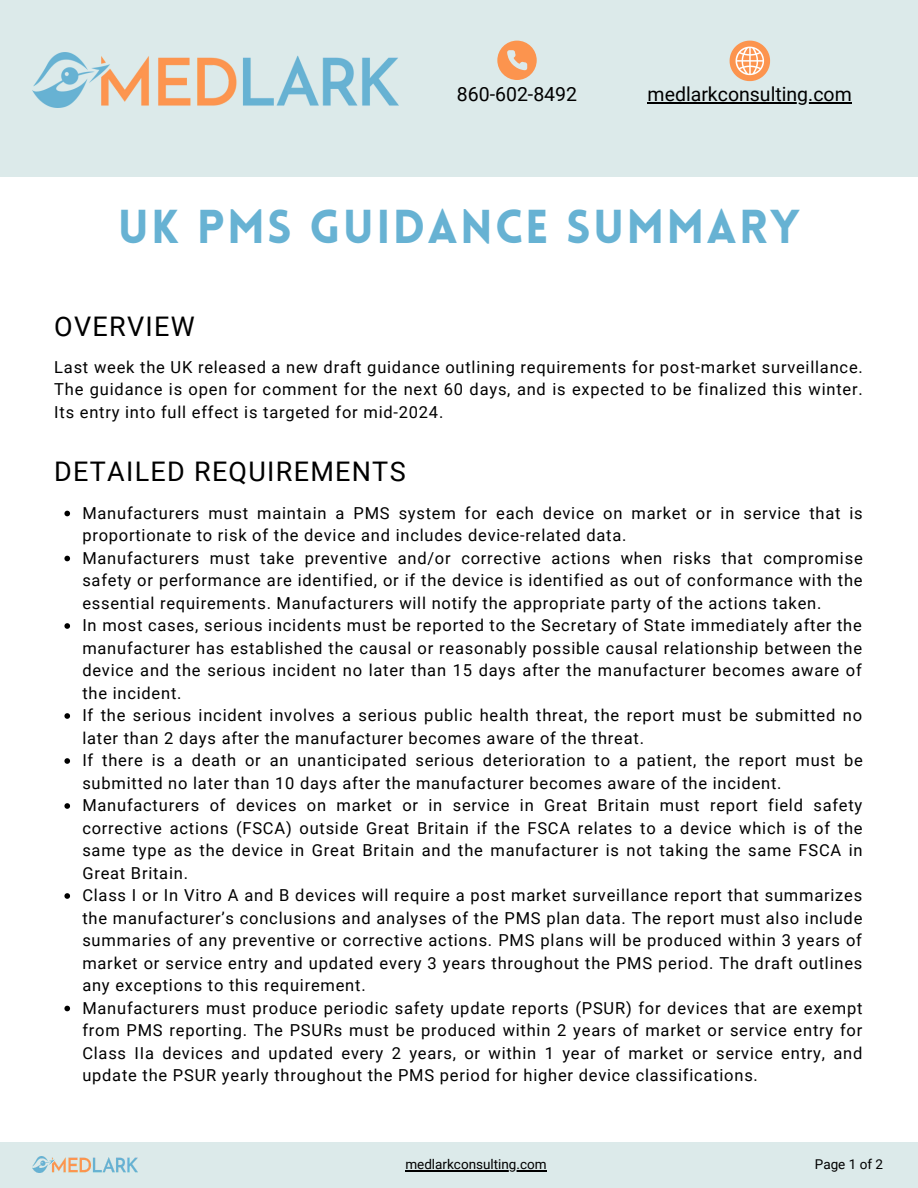
<style>
.page{position:relative;width:918px;height:1188px;background:#fff}
.page>*{position:absolute;margin:0;border:0;box-sizing:border-box;transform-origin:0 0}
.t1{font:900 46.5px "Lovelo";letter-spacing:.045em;color:#67b2d3}
.t2{font:27px "Roboto";letter-spacing:.045em;color:#000}
.t3{font:19.5px "Roboto";color:#000}
.t4{font:16.5px/22.5px "Roboto";letter-spacing:.05em;color:#000;text-align:justify}
.t5{font:13.5px "Roboto";color:#000}
</style>
<div class="page">
<div style="left:0;top:0;width:918px;height:177px;background:#dceaea"></div>
<img style="left:32px;top:52px;width:366px;height:56px">
<svg style="left:64px;top:511px;width:6px;height:5px"></svg>
<svg style="left:64px;top:556px;width:6px;height:5px"></svg>
<svg style="left:64px;top:623px;width:6px;height:6px"></svg>
<svg style="left:64px;top:713px;width:6px;height:6px"></svg>
<svg style="left:64px;top:758px;width:6px;height:6px"></svg>
<svg style="left:64px;top:803px;width:6px;height:6px"></svg>
<svg style="left:64px;top:893px;width:6px;height:6px"></svg>
<svg style="left:64px;top:1006px;width:6px;height:5px"></svg>
<svg style="left:497px;top:41px;width:40px;height:39px"></svg>
<svg style="left:730px;top:41px;width:40px;height:40px"></svg>
<hr style="left:648px;top:102px;width:204px;height:1px;background:#000">
<div style="left:0;top:1142px;width:918px;height:46px;background:#dceaea"></div>
<hr style="left:405px;top:1170px;width:142px;height:1px;background:#000">
<img style="left:32px;top:1157px;width:105px;height:16px">
<p class="t3" style="left:457px;top:83px;width:122px">860-602-8492</p>
<p class="t3" style="left:648px;top:83px;width:206px">medlarkconsulting.com</p>
<p class="t1" style="left:118px;top:208px;width:684px">UK PMS GUIDANCE SUMMARY</p>
<p class="t2" style="left:54px;top:311px;width:142px">OVERVIEW</p>
<p class="t4" style="left:54px;top:356px;width:810px">Last week the UK released a new draft guidance outlining requirements for post-market surveillance.<br>The guidance is open for comment for the next 60 days, and is expected to be finalized this winter.<br>Its entry into full effect is targeted for mid-2024.</p>
<p class="t2" style="left:54px;top:456px;width:353px">DETAILED REQUIREMENTS</p>
<p class="t4" style="left:82px;top:502px;width:782px">Manufacturers must maintain a PMS system for each device on market or in service that is proportionate to risk of the device and includes device-related data.</p>
<p class="t4" style="left:82px;top:547px;width:782px">Manufacturers must take preventive and/or corrective actions when risks that compromise safety or performance are identified, or if the device is identified as out of conformance with the essential requirements. Manufacturers will notify the appropriate party of the actions taken.</p>
<p class="t4" style="left:82px;top:614px;width:781px">In most cases, serious incidents must be reported to the Secretary of State immediately after the manufacturer has established the causal or reasonably possible causal relationship between the device and the serious incident no later than 15 days after the manufacturer becomes aware of the incident.</p>
<p class="t4" style="left:82px;top:704px;width:781px">If the serious incident involves a serious public health threat, the report must be submitted no later than 2 days after the manufacturer becomes aware of the threat.</p>
<p class="t4" style="left:82px;top:749px;width:782px">If there is a death or an unanticipated serious deterioration to a patient, the report must be submitted no later than 10 days after the manufacturer becomes aware of the incident.</p>
<p class="t4" style="left:82px;top:794px;width:782px">Manufacturers of devices on market or in service in Great Britain must report field safety corrective actions (FSCA) outside Great Britain if the FSCA relates to a device which is of the same type as the device in Great Britain and the manufacturer is not taking the same FSCA in Great Britain.</p>
<p class="t4" style="left:82px;top:884px;width:782px">Class I or In Vitro A and B devices will require a post market surveillance report that summarizes the manufacturer’s conclusions and analyses of the PMS plan data. The report must also include summaries of any preventive or corrective actions. PMS plans will be produced within 3 years of market or service entry and updated every 3 years throughout the PMS period. The draft outlines any exceptions to this requirement.</p>
<p class="t4" style="left:82px;top:997px;width:782px">Manufacturers must produce periodic safety update reports (PSUR) for devices that are exempt from PMS reporting. The PSURs must be produced within 2 years of market or service entry for Class IIa devices and updated every 2 years, or within 1 year of market or service entry, and update the PSUR yearly throughout the PMS period for higher device classifications.</p>
<p class="t5" style="left:405px;top:1157px;width:143px">medlarkconsulting.com</p>
<p class="t5" style="left:815px;top:1157px;width:70px">Page 1 of 2</p>
</div>
